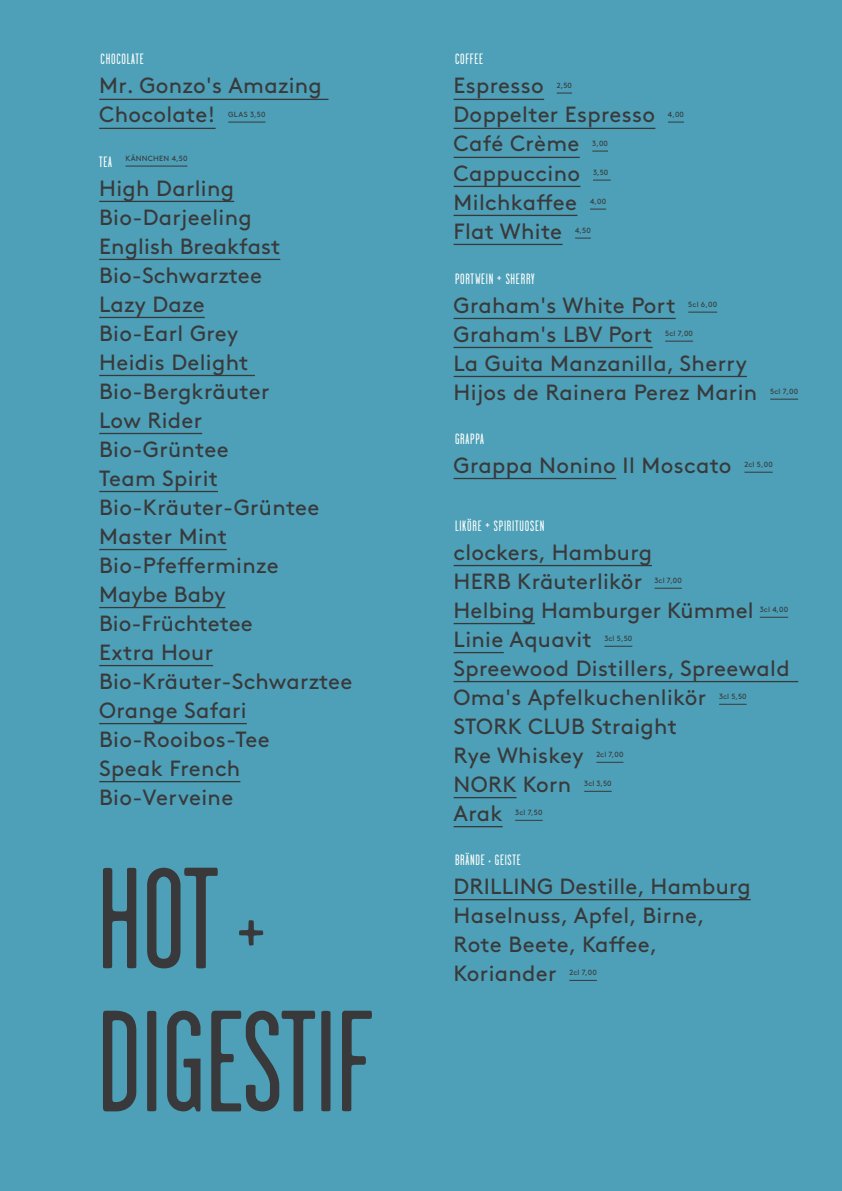
<style>
.page{position:relative;width:842px;height:1191px;background:#4da0b7}
.page>*{position:absolute;margin:0;border:0;box-sizing:border-box;transform-origin:0 0}
.t1{font:143.8px "Garage Gothic";color:#39393b}
.t2{font:22px/29px "Brown Std";letter-spacing:.015em;color:#39393b}
.t3{font:15px "Garage Gothic";letter-spacing:.05em;color:#fff}
.t4{font:7.5px "Brown Std";letter-spacing:.02em;color:#39393b}
.s1{font-size:24px}
</style>
<div class="page">
<hr style="left:99px;top:99px;width:229px;height:1px;background:#39393b">
<hr style="left:99px;top:128px;width:117px;height:1px;background:#39393b">
<hr style="left:228px;top:122px;width:37px;height:1px;background:#39393b">
<hr style="left:125px;top:166px;width:62px;height:1px;background:#39393b">
<hr style="left:99px;top:201px;width:135px;height:1px;background:#39393b">
<hr style="left:99px;top:259px;width:181px;height:1px;background:#39393b">
<hr style="left:99px;top:317px;width:106px;height:1px;background:#39393b">
<hr style="left:99px;top:375px;width:156px;height:1px;background:#39393b">
<hr style="left:99px;top:433px;width:103px;height:1px;background:#39393b">
<hr style="left:99px;top:491px;width:119px;height:1px;background:#39393b">
<hr style="left:99px;top:549px;width:128px;height:1px;background:#39393b">
<hr style="left:99px;top:607px;width:126px;height:1px;background:#39393b">
<hr style="left:99px;top:665px;width:114px;height:1px;background:#39393b">
<hr style="left:99px;top:723px;width:148px;height:1px;background:#39393b">
<hr style="left:99px;top:781px;width:141px;height:1px;background:#39393b">
<hr style="left:454px;top:99px;width:90px;height:1px;background:#39393b">
<svg style="left:557px;top:93px;width:15px;height:1px"></svg>
<hr style="left:454px;top:128px;width:201px;height:1px;background:#39393b">
<svg style="left:668px;top:122px;width:16px;height:1px"></svg>
<hr style="left:454px;top:157px;width:126px;height:1px;background:#39393b">
<svg style="left:592px;top:151px;width:16px;height:1px"></svg>
<hr style="left:454px;top:186px;width:126px;height:1px;background:#39393b">
<svg style="left:593px;top:180px;width:18px;height:1px"></svg>
<hr style="left:454px;top:215px;width:123px;height:1px;background:#39393b">
<svg style="left:590px;top:209px;width:16px;height:1px"></svg>
<hr style="left:454px;top:244px;width:109px;height:1px;background:#39393b">
<svg style="left:575px;top:238px;width:16px;height:1px"></svg>
<hr style="left:454px;top:318px;width:222px;height:1px;background:#39393b">
<svg style="left:688px;top:312px;width:29px;height:1px"></svg>
<hr style="left:454px;top:347px;width:199px;height:1px;background:#39393b">
<svg style="left:665px;top:341px;width:28px;height:1px"></svg>
<hr style="left:454px;top:376px;width:293px;height:1px;background:#39393b">
<svg style="left:770px;top:399px;width:28px;height:1px"></svg>
<hr style="left:454px;top:478px;width:162px;height:1px;background:#39393b">
<svg style="left:744px;top:472px;width:29px;height:1px"></svg>
<hr style="left:454px;top:565px;width:198px;height:1px;background:#39393b">
<svg style="left:654px;top:588px;width:28px;height:1px"></svg>
<hr style="left:454px;top:623px;width:81px;height:1px;background:#39393b">
<svg style="left:760px;top:617px;width:28px;height:1px"></svg>
<hr style="left:454px;top:652px;width:50px;height:1px;background:#39393b">
<svg style="left:604px;top:646px;width:28px;height:1px"></svg>
<hr style="left:454px;top:681px;width:344px;height:1px;background:#39393b">
<svg style="left:719px;top:704px;width:28px;height:1px"></svg>
<svg style="left:596px;top:762px;width:27px;height:1px"></svg>
<hr style="left:454px;top:797px;width:62px;height:1px;background:#39393b">
<svg style="left:584px;top:791px;width:28px;height:1px"></svg>
<hr style="left:454px;top:826px;width:49px;height:1px;background:#39393b">
<svg style="left:515px;top:820px;width:28px;height:1px"></svg>
<hr style="left:454px;top:899px;width:297px;height:1px;background:#39393b">
<svg style="left:569px;top:980px;width:28px;height:1px"></svg>
<p class="t3" style="left:101px;top:52px;width:44px">CHOCOLATE</p>
<p class="t2" style="left:99px;top:71px;width:224px">Mr. Gonzo's Amazing<br>Chocolate!</p>
<p class="t4" style="left:228px;top:110px;width:39px">GLAS 3,50</p>
<p class="t3" style="left:99px;top:154px;width:14px">TEA</p>
<p class="t4" style="left:125px;top:154px;width:63px">KÄNNCHEN 4,50</p>
<p class="t2" style="left:99px;top:173px;width:255px">High Darling<br>Bio-Darjeeling<br>English Breakfast<br>Bio-Schwarztee<br>Lazy Daze<br>Bio-Earl Grey<br>Heidis Delight<br>Bio-Bergkräuter<br>Low Rider<br>Bio-Grüntee<br>Team Spirit<br>Bio-Kräuter-Grüntee<br>Master Mint<br>Bio-Pfefferminze<br>Maybe Baby<br>Bio-Früchtetee<br>Extra Hour<br>Bio-Kräuter-Schwarztee<br>Orange Safari<br>Bio-Rooibos-Tee<br>Speak French<br>Bio-Verveine</p>
<h1 class="t1" style="left:97px;top:845px;width:170px">HOT +</h1>
<h1 class="t1" style="left:97px;top:987px;width:278px">DIGESTIF</h1>
<p class="t3" style="left:455px;top:52px;width:30px">COFFEE</p>
<p class="t2" style="left:454px;top:71px;width:92px">Espresso</p>
<p class="t4" style="left:557px;top:81px;width:17px">2,50</p>
<p class="t2" style="left:454px;top:100px;width:203px">Doppelter Espresso</p>
<p class="t4" style="left:668px;top:110px;width:18px">4,00</p>
<p class="t2" style="left:454px;top:129px;width:127px">Café Crème</p>
<p class="t4" style="left:592px;top:139px;width:17px">3,00</p>
<p class="t2" style="left:454px;top:158px;width:128px">Cappuccino</p>
<p class="t4" style="left:593px;top:168px;width:17px">3,50</p>
<p class="t2" style="left:454px;top:187px;width:125px">Milchkaffee</p>
<p class="t4" style="left:590px;top:197px;width:18px">4,00</p>
<p class="t2" style="left:454px;top:216px;width:110px">Flat White</p>
<p class="t4" style="left:575px;top:226px;width:17px">4,50</p>
<p class="t3" style="left:455px;top:271px;width:81px">PORTWEIN <span class="s1">+</span> SHERRY</p>
<p class="t2" style="left:454px;top:290px;width:224px">Graham's White Port</p>
<p class="t4" style="left:688px;top:300px;width:30px">5cl 6,00</p>
<p class="t2" style="left:454px;top:319px;width:200px">Graham's LBV Port</p>
<p class="t4" style="left:665px;top:329px;width:29px">5cl 7,00</p>
<p class="t2" style="left:454px;top:348px;width:305px">La Guita Manzanilla, Sherry<br>Hijos de Rainera Perez Marin</p>
<p class="t4" style="left:770px;top:387px;width:29px">5cl 7,00</p>
<p class="t3" style="left:455px;top:431px;width:30px">GRAPPA</p>
<p class="t2" style="left:454px;top:450px;width:279px">Grappa Nonino Il Moscato</p>
<p class="t4" style="left:744px;top:460px;width:30px">2cl 5,00</p>
<p class="t3" style="left:455px;top:518px;width:91px">LIKÖRE <span class="s1">+</span> SPIRITUOSEN</p>
<p class="t2" style="left:454px;top:537px;width:200px">clockers, Hamburg<br>HERB Kräuterlikör</p>
<p class="t4" style="left:654px;top:576px;width:29px">3cl 7,00</p>
<p class="t2" style="left:454px;top:595px;width:301px">Helbing Hamburger Kümmel</p>
<p class="t4" style="left:760px;top:605px;width:30px">3cl 4,00</p>
<p class="t2" style="left:454px;top:624px;width:140px">Linie Aquavit</p>
<p class="t4" style="left:604px;top:634px;width:29px">3cl 5,50</p>
<p class="t2" style="left:454px;top:653px;width:338px">Spreewood Distillers, Spreewald<br>Oma's Apfelkuchenlikör</p>
<p class="t4" style="left:719px;top:692px;width:29px">3cl 5,50</p>
<p class="t2" style="left:454px;top:711px;width:225px">STORK CLUB Straight<br>Rye Whiskey</p>
<p class="t4" style="left:596px;top:750px;width:29px">2cl 7,00</p>
<p class="t2" style="left:454px;top:769px;width:119px">NORK Korn</p>
<p class="t4" style="left:584px;top:779px;width:29px">3cl 3,50</p>
<p class="t2" style="left:454px;top:798px;width:50px">Arak</p>
<p class="t4" style="left:515px;top:808px;width:29px">3cl 7,50</p>
<p class="t3" style="left:455px;top:852px;width:67px">BRÄNDE + GEISTE</p>
<p class="t2" style="left:454px;top:871px;width:299px">DRILLING Destille, Hamburg<br>Haselnuss, Apfel, Birne,<br>Rote Beete, Kaffee,<br>Koriander</p>
<p class="t4" style="left:569px;top:968px;width:29px">2cl 7,00</p>
</div>
